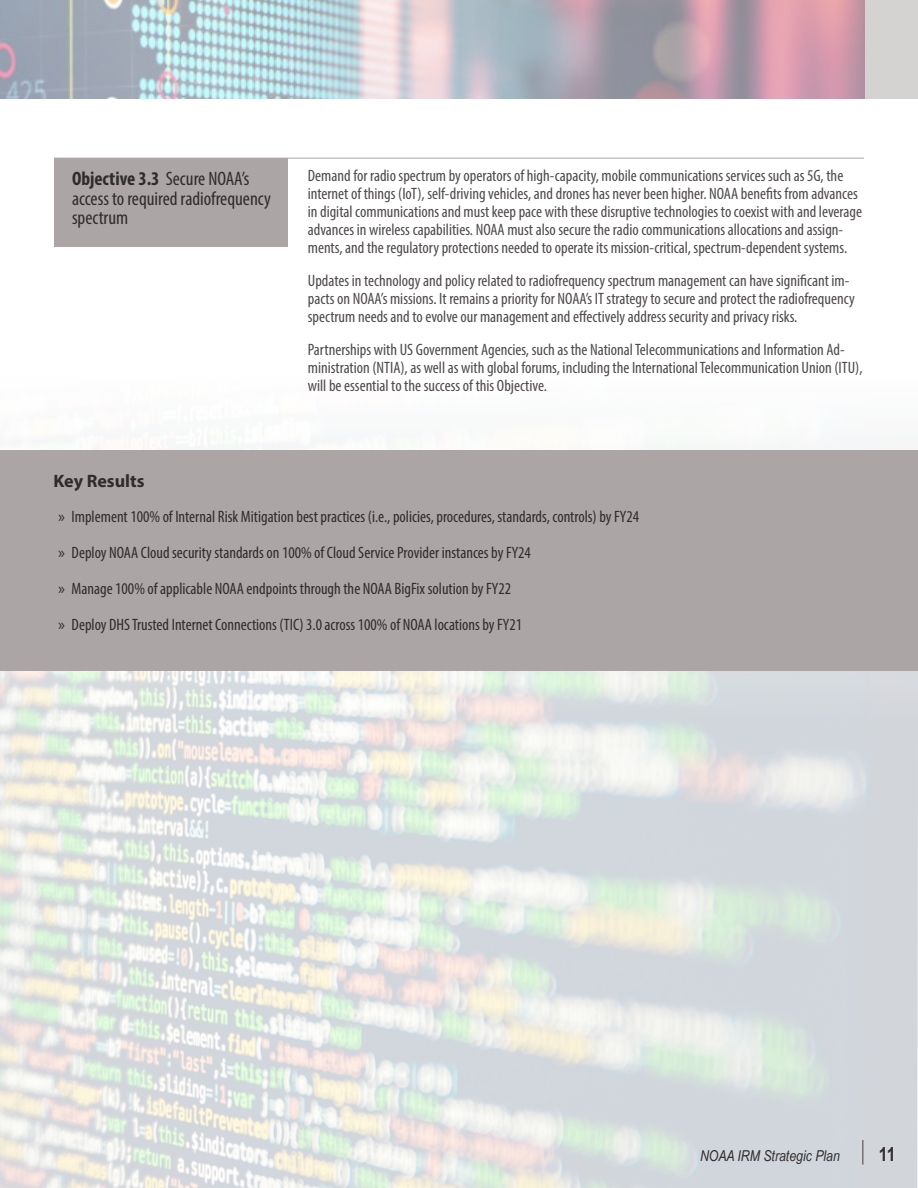
<style>
.page{position:relative;width:918px;height:1188px;background:#fff}
.page>*{position:absolute;margin:0;border:0;box-sizing:border-box;transform-origin:0 0}
.t1{font:condensed 19.5px/19.5px "Myriad Pro";color:#302c2d}
.t2{font:700 19.5px "Arial Narrow";color:#302c2d}
.t3{font:700 18px "Myriad Pro";color:#302c2d}
.Body_Text{font:condensed 16.5px/18px "Myriad Pro";color:#4f494a}
.t4{font:condensed 16.5px/36px "Myriad Pro";color:#302c2d}
.t5{font:italic 15px "Arial Narrow";color:#302c2d}
.s1{font-weight:700}
.s2{font-stretch:normal}
</style>
<div class="page">
<img style="left:0;top:440px;width:918px;height:748px">
<div style="left:0;top:450px;width:917px;height:220px;background:#aca5a5"></div>
<hr style="left:862px;top:1140px;width:2px;height:25px;background:#786f72">
<div style="left:0;top:0;width:918px;height:99px;background:#d5d2d2"></div>
<img style="left:0;top:0;width:864px;height:99px">
<div style="left:54px;top:158px;width:234px;height:89px;background:#aca5a5"></div>
<hr style="left:54px;top:158px;width:810px;height:1px;background:#aca5a5">
<h3 class="t1" style="left:72px;top:169px;width:200px"><span class="s1">Objective 3.3</span> Secure NOAA’s access to required radiofrequency spectrum</h3>
<p class="Body_Text" style="left:308px;top:166px;width:556px">Demand for radio spectrum by operators of high-capacity, mobile communications services such as 5G, the internet of things (IoT), self-driving vehicles, and drones has never been higher. NOAA benefits from advances in digital communications and must keep pace with these disruptive technologies to coexist with and leverage advances in wireless capabilities. NOAA must also secure the radio communications allocations and assign&shy;ments, and the regulatory protections needed to operate its mission-critical, spectrum-dependent systems.</p>
<p class="Body_Text" style="left:308px;top:271px;width:548px">Updates in technology and policy related to radiofrequency spectrum management can have significant im&shy;pacts on NOAA’s missions. It remains a priority for NOAA’s IT strategy to secure and protect the radiofrequency spectrum needs and to evolve our management and effectively address security and privacy risks.</p>
<p class="Body_Text" style="left:308px;top:340px;width:556px">Partnerships with US Government Agencies, such as the National Telecommunications and Information Ad&shy;ministration (NTIA), as well as with global forums, including the International Telecommunication Union (ITU), will be essential to the success of this Objective.</p>
<p class="t3" style="left:54px;top:470px;width:93px">Key Results</p>
<p class="t4" style="left:58px;top:498px;width:583px"><span class="s2">»</span> Implement 100% of Internal Risk Mitigation best practices (i.e., policies, procedures, standards, controls) by FY24 <span class="s2">»</span> Deploy NOAA Cloud security standards on 100% of Cloud Service Provider instances by FY24<br><span class="s2">»</span> Manage 100% of applicable NOAA endpoints through the NOAA BigFix solution by FY22<br><span class="s2">»</span> Deploy DHS Trusted Internet Connections (TIC) 3.0 across 100% of NOAA locations by FY21</p>
<p class="t5" style="left:700px;top:1145px;width:141px">NOAA IRM Strategic Plan</p>
<p class="t2" style="left:879px;top:1139px;width:18px">11</p>
</div>
